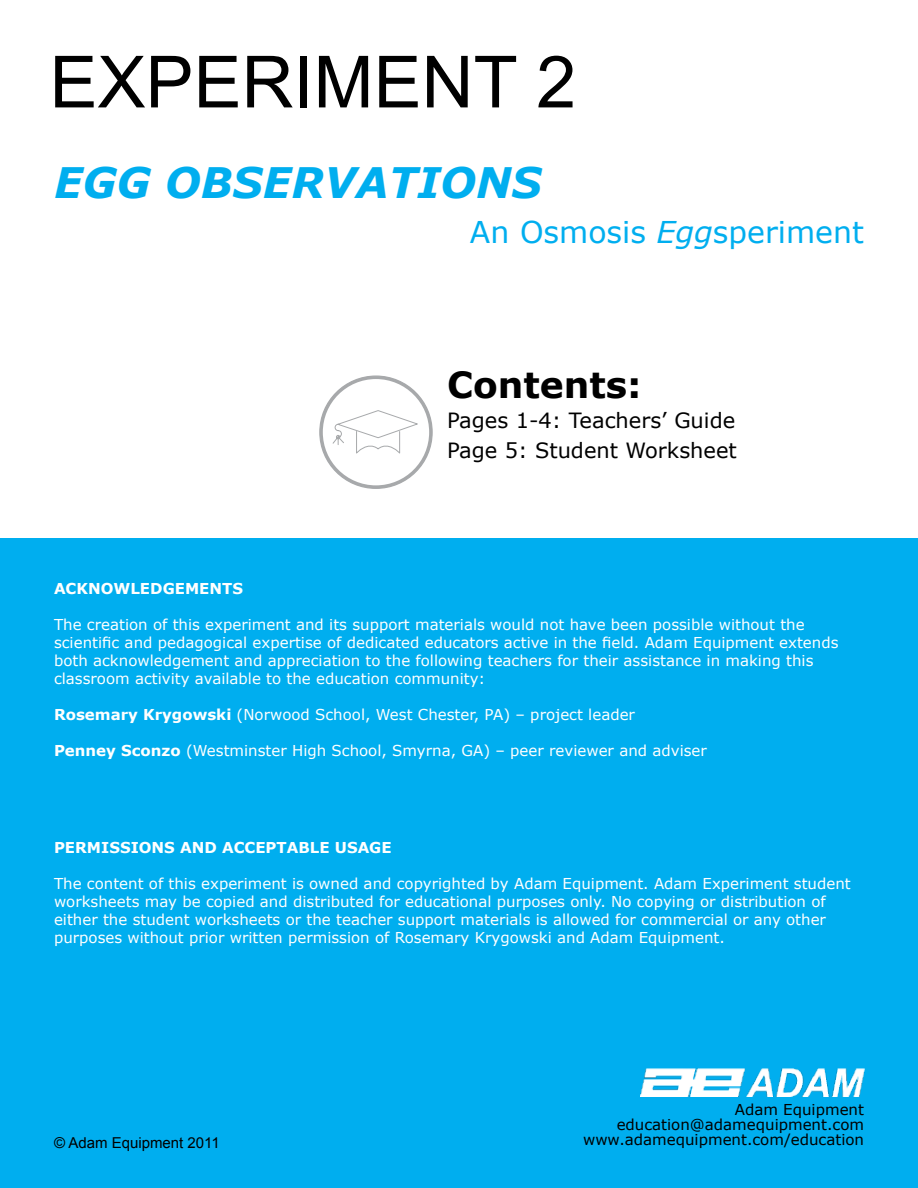
<style>
.page{position:relative;width:918px;height:1188px;background:#fff}
.page>*{position:absolute;margin:0;border:0;box-sizing:border-box;transform-origin:0 0}
.t1{font:72px "Arial";color:#000}
.t2{font:italic 700 42px "Verdana";color:#00aeef}
.t3{font:700 36px "Verdana";color:#000}
.t4{font:30px "Verdana";color:#00aeef}
.t5{font:21px/30px "Verdana";color:#000}
.t6{font:15px/18px "Verdana";color:#fff}
.t7{font:15px/15px "Verdana";color:#000;text-align:right}
.t8{font:700 15px "Verdana";color:#fff}
.t9{font:15px "Arial";color:#000}
.s1{font-style:italic}
.s2{font-weight:700}
</style>
<div class="page">
<div style="left:0;top:538px;width:918px;height:650px;background:#00aeef"></div>
<img style="left:640px;top:1068px;width:224px;height:29px">
<svg style="left:320px;top:377px;width:112px;height:111px"></svg>
<h1 class="t1" style="left:50px;top:35px;width:528px">EXPERIMENT 2</h1>
<h2 class="t2" style="left:54px;top:156px;width:489px">EGG OBSERVATIONS</h2>
<h3 class="t4" style="left:470px;top:212px;width:396px">An Osmosis <span class="s1">Egg</span>speriment</h3>
<h3 class="t3" style="left:447px;top:362px;width:196px">Contents:</h3>
<h3 class="t5" style="left:447px;top:405px;width:291px">Pages 1-4: Teachers’ Guide<br>Page 5: Student Worksheet</h3>
<p class="t8" style="left:54px;top:579px;width:191px">ACKNOWLEDGEMENTS</p>
<p class="t6" style="left:54px;top:615px;width:786px">The creation of this experiment and its support materials would not have been possible without the scientific and pedagogical expertise of dedicated educators active in the field. Adam Equipment extends both acknowledgement and appreciation to the following teachers for their assistance in making this classroom activity available to the education community:</p>
<p class="t6" style="left:54px;top:705px;width:583px"><span class="s2">Rosemary Krygowski</span> (Norwood School, West Chester, PA) – project leader</p>
<p class="t6" style="left:54px;top:741px;width:654px"><span class="s2">Penney Sconzo</span> (Westminster High School, Smyrna, GA) – peer reviewer and adviser</p>
<p class="t8" style="left:54px;top:838px;width:339px">PERMISSIONS AND ACCEPTABLE USAGE</p>
<p class="t6" style="left:54px;top:875px;width:798px">The content of this experiment is owned and copyrighted by Adam Equipment. Adam Experiment student worksheets may be copied and distributed for educational purposes only. No copying or distribution of either the student worksheets or the teacher support materials is allowed for commercial or any other purposes without prior written permission of Rosemary Krygowski and Adam Equipment.</p>
<p class="t7" style="left:617px;top:1102px;width:249px">Adam Equipment education@adamequipment.com</p>
<p class="t9" style="left:54px;top:1133px;width:167px">© Adam Equipment 2011</p>
<p class="t7" style="left:583px;top:1132px;width:282px">www.adamequipment.com/education</p>
</div>
